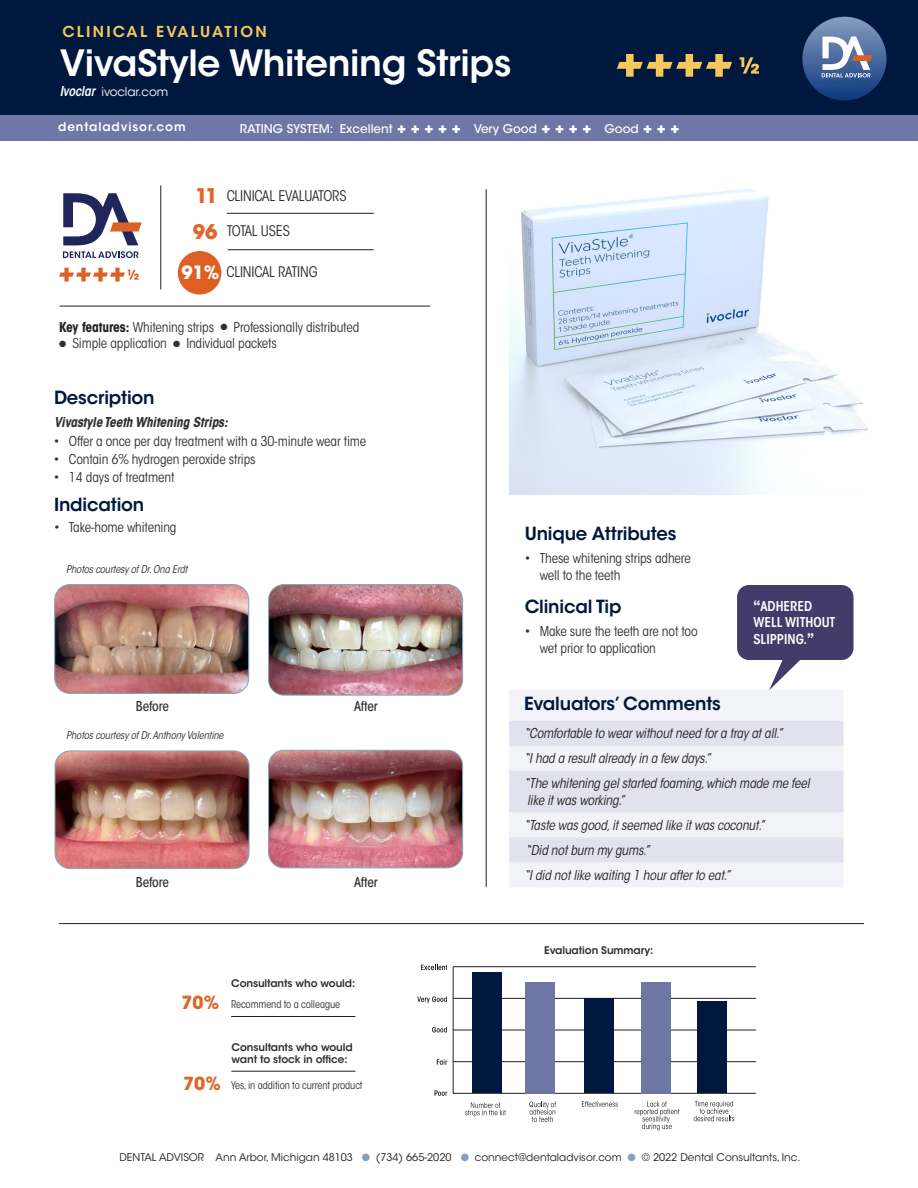
<style>
.page{position:relative;width:918px;height:1188px;background:#fff}
.page>*{position:absolute;margin:0;border:0;box-sizing:border-box;transform-origin:0 0}
.t1{font:600 36px "ITC Avant Garde Std";letter-spacing:-.01em;color:#fff}
.t2{font:600 18px "ITC Avant Garde Std";letter-spacing:-.01em;color:#00183d}
.t3{font:600 15px "ITC Avant Garde Std";letter-spacing:.15em;color:#f6c75b}
.t4{font:condensed 14.55px "ITC Avant Garde Std";letter-spacing:-.01em;color:#312f30}
.t5{font:condensed 13.5px/16.5px "ITC Avant Garde Std";letter-spacing:-.01em;color:#312f30}
.t6{font:italic condensed 13.5px/25px "ITC Avant Garde Std";letter-spacing:-.01em;color:#231f20}
.t7{font:italic 700 condensed 13.5px "ITC Avant Garde Std";letter-spacing:-.01em;color:#312f30}
.t8{font:600 condensed 13.5px/16.5px "ITC Avant Garde Std";color:#fff}
.t9{font:500 condensed 13.5px "ITC Avant Garde Std";letter-spacing:-.01em;color:#312f30}
.t10{font:500 12px "ITC Avant Garde Std";color:#fff}
.t11{font:12px "ITC Avant Garde Std";letter-spacing:-.01em;color:#fff}
.t12{font:600 12px "ITC Avant Garde Std";letter-spacing:.075em;color:#fff}
.t13{font:10.5px "ITC Avant Garde Std";color:#231f20}
.t14{font:condensed 10.5px/21.5px "ITC Avant Garde Std";letter-spacing:-.01em;color:#312f30}
.t15{font:italic condensed 10.5px "ITC Avant Garde Std";letter-spacing:-.01em;color:#312f30}
.t16{font:600 10.5px/12.6px "ITC Avant Garde Std";letter-spacing:-.01em;color:#312f30}
.s1{font-weight:600;font-style:italic;font-stretch:condensed;font-size:13.5px}
.s2{font-weight:700;font-size:15px}
.s3{font-weight:700;font-stretch:normal;font-size:20.1px;color:#df672c}
.s4{font-weight:700;font-stretch:normal;font-size:18.3px;color:#fff}
.s5{font-weight:700;color:#231f20}
.s6{font-family:"Helvetica Neue LT Std";font-weight:700;font-stretch:normal;font-size:15px}
.s7{font-weight:600;font-stretch:normal}
.s8{font-weight:700;font-stretch:normal;font-size:18px;color:#dd682d}
.s9{color:#83a0bc}
</style>
<div class="page">
<div style="left:0;top:0;width:918px;height:140px;background:#00183d"></div>
<div style="left:0;top:115px;width:918px;height:26px;background:#6e77a6"></div>
<svg style="left:802px;top:17px;width:85px;height:84px;background:#47679b"></svg>
<svg style="left:822px;top:37px;width:50px;height:40px;background:#98a3bd"></svg>
<hr style="left:486px;top:189px;width:1px;height:698px;background:#231f20">
<hr style="left:59px;top:923px;width:805px;height:1px;background:#231f20">
<div style="left:509px;top:690px;width:335px;height:197px;background:#f2f3f8"></div>
<svg style="left:509px;top:721px;width:335px;height:141px;fill:#e1e2ee"></svg>
<div style="left:737px;top:585px;width:116px;height:75px;background:#433b6a;border-radius:12px"></div>
<svg style="left:769px;top:660px;width:31px;height:30px"></svg>
<hr style="left:228px;top:249px;width:146px;height:1px;background:#231f20">
<hr style="left:227px;top:213px;width:147px;height:1px;background:#231f20">
<div style="left:178px;top:251px;width:43px;height:44px;background:#dd5f26;border-radius:50%"></div>
<hr style="left:60px;top:306px;width:370px;height:1px;background:#231f20">
<hr style="left:161px;top:185px;width:1px;height:104px;background:#231f20">
<svg style="left:63px;top:251px;width:76px;height:7px"></svg>
<svg style="left:63px;top:193px;width:79px;height:52px"></svg>
<svg style="left:59px;top:268px;width:80px;height:14px"></svg>
<img style="left:509px;top:189px;width:359px;height:306px">
<hr style="left:231px;top:1016px;width:124px;height:1px;background:#231f20">
<hr style="left:231px;top:1071px;width:125px;height:1px;background:#231f20">
<img style="left:55px;top:751px;width:194px;height:118px">
<div style="left:55px;top:751px;width:194px;height:118px;border:1px solid #81a5ba;border-radius:15px"></div>
<img style="left:269px;top:750px;width:194px;height:118px">
<div style="left:268px;top:750px;width:195px;height:118px;border:1px solid #81a5ba;border-radius:15px"></div>
<img style="left:269px;top:585px;width:194px;height:109px">
<div style="left:268px;top:584px;width:195px;height:112px;border:1px solid #81a5ba;border-radius:15px"></div>
<img style="left:56px;top:585px;width:193px;height:108px">
<div style="left:54px;top:584px;width:195px;height:110px;border:1px solid #81a5ba;border-radius:15px"></div>
<svg style="left:421px;top:965px;width:26px;height:5px"></svg>
<svg style="left:417px;top:996px;width:30px;height:7px"></svg>
<svg style="left:432px;top:1027px;width:15px;height:6px"></svg>
<svg style="left:437px;top:1059px;width:10px;height:6px"></svg>
<svg style="left:435px;top:1090px;width:12px;height:6px"></svg>
<hr style="left:453px;top:1061px;width:303px;height:1px;background:#231f20">
<hr style="left:453px;top:1030px;width:303px;height:1px;background:#231f20">
<hr style="left:453px;top:998px;width:303px;height:1px;background:#231f20">
<hr style="left:453px;top:966px;width:303px;height:1px;background:#231f20">
<hr style="left:453px;top:967px;width:1px;height:126px;background:#231f20">
<hr style="left:453px;top:1093px;width:303px;height:1px;background:#231f20">
<svg style="left:529px;top:1102px;width:27px;height:20px"></svg>
<div style="left:525px;top:982px;width:30px;height:111px;background:#6d76a5"></div>
<div style="left:472px;top:972px;width:30px;height:121px;background:#00183d"></div>
<svg style="left:465px;top:1102px;width:41px;height:15px"></svg>
<svg style="left:582px;top:1101px;width:36px;height:6px"></svg>
<div style="left:584px;top:998px;width:30px;height:95px;background:#00183d"></div>
<svg style="left:635px;top:1101px;width:44px;height:29px"></svg>
<div style="left:641px;top:982px;width:30px;height:111px;background:#6d76a5"></div>
<svg style="left:694px;top:1101px;width:40px;height:20px"></svg>
<div style="left:697px;top:1002px;width:30px;height:91px;background:#00183d"></div>
<svg style="left:617px;top:54px;width:115px;height:23px"></svg>
<svg style="left:740px;top:57px;width:19px;height:17px"></svg>
<p class="t3" style="left:62px;top:22px;width:206px">CLINICAL EVALUATION</p>
<h1 class="t1" style="left:60px;top:40px;width:453px">VivaStyle Whitening Strips</h1>
<p class="t11" style="left:60px;top:84px;width:110px"><span class="s1">Ivoclar</span> ivoclar.com</p>
<p class="t12" style="left:58px;top:119px;width:129px">dentaladvisor.com</p>
<p class="t10" style="left:240px;top:121px;width:441px">RATING SYSTEM: Excellent <span class="s2">+ + + + +</span> Very Good <span class="s2">+ + + +</span> Good <span class="s2">+ + +</span></p>
<p class="t4" style="left:195px;top:187px;width:153px"><span class="s3">11</span> CLINICAL EVALUATORS</p>
<p class="t4" style="left:193px;top:222px;width:99px"><span class="s3">96</span> TOTAL USES</p>
<p class="t4" style="left:182px;top:263px;width:137px"><span class="s4">91%</span> CLINICAL RATING</p>
<p class="t5" style="left:59px;top:319px;width:302px"><span class="s5">Key features:</span> Whitening strips ● Professionally distributed</p>
<p class="t5" style="left:59px;top:335px;width:219px">● Simple application ● Individual packets</p>
<h2 class="t2" style="left:54px;top:386px;width:102px">Description</h2>
<p class="t7" style="left:54px;top:413px;width:175px">Vivastyle Teeth Whitening Strips:</p>
<p class="t5" style="left:54px;top:433px;width:314px">• Offer a once per day treatment with a 30-minute wear time</p>
<p class="t5" style="left:54px;top:451px;width:203px">• Contain 6% hydrogen peroxide strips</p>
<p class="t5" style="left:54px;top:469px;width:122px">• 14 days of treatment</p>
<h2 class="t2" style="left:54px;top:494px;width:92px">Indication</h2>
<p class="t5" style="left:54px;top:519px;width:124px">• Take-home whitening</p>
<h2 class="t2" style="left:525px;top:522px;width:153px">Unique Attributes</h2>
<p class="t5" style="left:540px;top:550px;width:153px;text-indent:-15px">• These whitening strips adhere well to the teeth</p>
<h2 class="t2" style="left:525px;top:595px;width:98px">Clinical Tip</h2>
<p class="t5" style="left:540px;top:623px;width:159px;text-indent:-15px">• Make sure the teeth are not too wet prior to application</p>
<p class="t15" style="left:66px;top:563px;width:123px">Photos courtesy of Dr. Ona Erdt</p>
<p class="t8" style="left:753px;top:598px;width:84px"><span class="s6">“</span>ADHERED<br>WELL WITHOUT<br>SLIPPING.<span class="s6">”</span></p>
<p class="t9" style="left:136px;top:698px;width:35px">Before</p>
<p class="t9" style="left:354px;top:698px;width:25px">After</p>
<p class="t15" style="left:66px;top:729px;width:159px">Photos courtesy of Dr. Anthony Valentine</p>
<p class="t9" style="left:136px;top:874px;width:35px">Before</p>
<p class="t9" style="left:354px;top:874px;width:25px">After</p>
<p class="t14" style="left:182px;top:972px;width:175px;text-indent:50px"><span class="s7">Consultants who would:<br></span><span class="s8">70%</span> Recommend to a colleague</p>
<p class="t16" style="left:232px;top:1040px;width:123px">Consultants who would want to stock in office:</p>
<p class="t14" style="left:183px;top:1074px;width:181px"><span class="s8">70%</span> Yes, in addition to current product</p>
<h2 class="t2" style="left:524px;top:692px;width:198px">Evaluators’ Comments</h2>
<p class="t6" style="left:524px;top:721px;width:287px">“Comfortable to wear without need for a tray at all.”<br>“I had a result already in a few days.”<br>“The whitening gel started foaming, which made me feel</p>
<p class="t6" style="left:524px;top:788px;width:242px">like it was working.”<br>“Taste was good, it seemed like it was coconut.” “Did not burn my gums.”<br>“I did not like waiting 1 hour after to eat.”</p>
<p class="t16" style="left:544px;top:944px;width:111px">Evaluation Summary:</p>
<p class="t13" style="left:119px;top:1150px;width:683px">DENTAL ADVISOR Ann Arbor, Michigan 48103 <span class="s9">●</span> (734) 665-2020 <span class="s9">●</span> connect@dentaladvisor.com <span class="s9">●</span> © 2022 Dental Consultants, Inc.</p>
</div>
